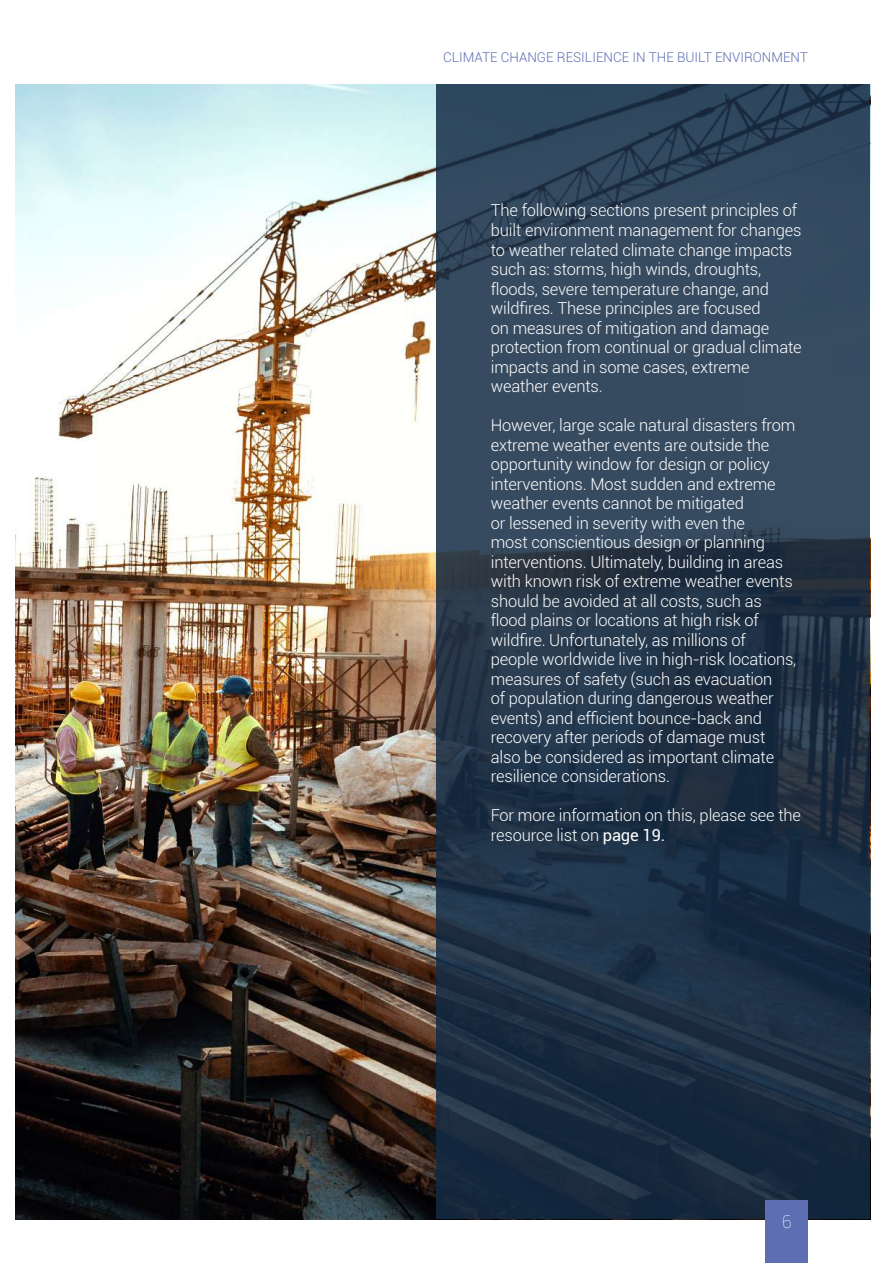
<style>
.page{position:relative;width:893px;height:1263px;background:#fff}
.page>*{position:absolute;margin:0;border:0;box-sizing:border-box;transform-origin:0 0}
.t1{font:100 18px "Roboto";color:#fff}
.t2{font:300 16.5px/19.5px "Roboto";letter-spacing:-.01em;color:#fff}
.t3{font:300 13.5px "Roboto";color:#5e6eb3}
.s1{font-weight:400}
</style>
<div class="page">
<img style="left:15px;top:84px;width:421px;height:1135px">
<svg style="left:436px;top:84px;width:434px;height:1135px;background:#26394e"></svg>
<div style="left:765px;top:1201px;width:43px;height:62px;background:#5e6eb3"></div>
<p class="t3" style="left:443px;top:48px;width:366px">CLIMATE CHANGE RESILIENCE IN THE BUILT ENVIRONMENT</p>
<p class="t2" style="left:491px;top:200px;width:312px">The following sections present principles of built environment management for changes to weather related climate change impacts such as: storms, high winds, droughts, floods, severe temperature change, and wildfires. These principles are focused<br>on measures of mitigation and damage protection from continual or gradual climate impacts and in some cases, extreme weather events.</p>
<p class="t2" style="left:491px;top:415px;width:307px">However, large scale natural disasters from extreme weather events are outside the opportunity window for design or policy interventions. Most sudden and extreme weather events cannot be mitigated<br>or lessened in severity with even the<br>most conscientious design or planning interventions. Ultimately, building in areas with known risk of extreme weather events should be avoided at all costs, such as flood plains or locations at high risk of wildfire. Unfortunately, as millions of people worldwide live in high-risk locations, measures of safety (such as evacuation<br>of population during dangerous weather events) and efficient bounce-back and recovery after periods of damage must also be considered as important climate resilience considerations.</p>
<p class="t2" style="left:491px;top:805px;width:312px">For more information on this, please see the resource list on <span class="s1">page 19.</span></p>
<p class="t1" style="left:782px;top:1209px;width:11px">6</p>
</div>
